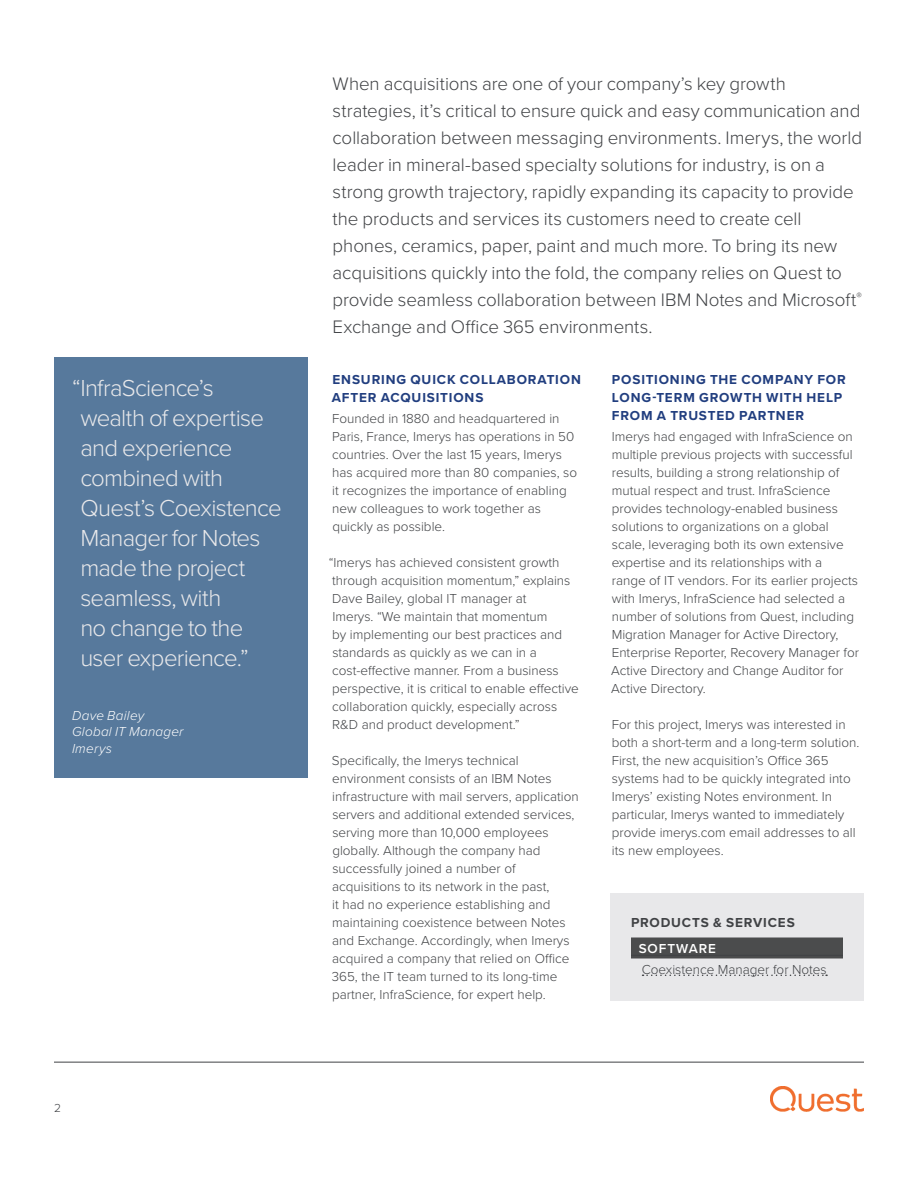
<style>
.page{position:relative;width:918px;height:1188px;background:#fff}
.page>*{position:absolute;margin:0;border:0;box-sizing:border-box;transform-origin:0 0}
.t1{font:300 24px/30px "Proxima Nova";letter-spacing:-.03em;color:#e8e8ea}
.t2{font:300 18.75px/27px "Proxima Nova";letter-spacing:-.005em;color:#404245}
.t3{font:300 13.5px/18px "Proxima Nova";color:#404245}
.t4{font:700 13.5px/18px "Proxima Nova";letter-spacing:.065em;color:#213e7f}
.t5{font:italic 300 13.5px/16.5px "Proxima Nova";letter-spacing:.02em;color:#fff}
.t6{font:700 13.5px "Proxima Nova";letter-spacing:.065em;color:#404245}
.t7{font:600 13.5px "Proxima Nova";letter-spacing:.065em;color:#fff}
.t8{font:300 12px "Proxima Nova";color:#404245}
</style>
<div class="page">
<hr style="left:54px;top:1062px;width:810px;height:1px;background:#404245">
<img style="left:771px;top:1086px;width:93px;height:26px">
<div style="left:54px;top:358px;width:254px;height:420px;background:#57799c"></div>
<div style="left:610px;top:894px;width:254px;height:107px;background:#e8e8ea"></div>
<div style="left:631px;top:938px;width:212px;height:20px;background:#4b4c4d"></div>
<hr style="left:631px;top:955px;width:212px;height:1px;background:#404245">
<svg style="left:643px;top:975px;width:184px;height:1px"></svg>
<h1 class="t1" style="left:80px;top:372px;width:203px;text-indent:-8px">“InfraScience’s wealth of expertise and experience combined with<br>Quest’s Coexistence<br>Manager for Notes made the project seamless, with<br>no change to the user experience.”</h1>
<p class="t5" style="left:72px;top:707px;width:113px">Dave Bailey<br>Global IT Manager<br>Imerys</p>
<p class="t8" style="left:54px;top:1099px;width:8px">2</p>
<p class="t2" style="left:333px;top:69px;width:531px">When acquisitions are one of your company’s key growth strategies, it’s critical to ensure quick and easy communication and collaboration between messaging environments. Imerys, the world leader in mineral-based specialty solutions for industry, is on a strong growth trajectory, rapidly expanding its capacity to provide the products and services its customers need to create cell phones, ceramics, paper, paint and much more. To bring its new acquisitions quickly into the fold, the company relies on Quest to provide seamless collaboration between IBM Notes and Microsoft<sup>® </sup>Exchange and Office 365 environments.</p>
<p class="t4" style="left:332px;top:370px;width:251px">ENSURING QUICK COLLABORATION<br>AFTER ACQUISITIONS</p>
<p class="t3" style="left:332px;top:409px;width:246px">Founded in 1880 and headquartered in Paris, France, Imerys has operations in 50 countries. Over the last 15 years, Imerys has acquired more than 80 companies, so it recognizes the importance of enabling new colleagues to work together as quickly as possible.</p>
<p class="t3" style="left:329px;top:553px;width:252px">“Imerys has achieved consistent growth through acquisition momentum,” explains Dave Bailey, global IT manager at<br>Imerys. “We maintain that momentum<br>by implementing our best practices and standards as quickly as we can in a cost-effective manner. From a business perspective, it is critical to enable effective collaboration quickly, especially across R&amp;D and product development.”</p>
<p class="t3" style="left:332px;top:751px;width:248px">Specifically, the Imerys technical environment consists of an IBM Notes infrastructure with mail servers, application servers and additional extended services, serving more than 10,000 employees globally. Although the company had successfully joined a number of acquisitions to its network in the past,<br>it had no experience establishing and maintaining coexistence between Notes and Exchange. Accordingly, when Imerys acquired a company that relied on Office 365, the IT team turned to its long-time partner, InfraScience, for expert help.</p>
<p class="t4" style="left:612px;top:370px;width:235px">POSITIONING THE COMPANY FOR<br>LONG-TERM GROWTH WITH HELP<br>FROM A TRUSTED PARTNER</p>
<p class="t3" style="left:611px;top:427px;width:250px">Imerys had engaged with InfraScience on multiple previous projects with successful results, building a strong relationship of mutual respect and trust. InfraScience provides technology-enabled business solutions to organizations on a global scale, leveraging both its own extensive expertise and its relationships with a<br>range of IT vendors. For its earlier projects with Imerys, InfraScience had selected a number of solutions from Quest, including Migration Manager for Active Directory, Enterprise Reporter, Recovery Manager for Active Directory and Change Auditor for Active Directory.</p>
<p class="t3" style="left:612px;top:715px;width:249px">For this project, Imerys was interested in both a short-term and a long-term solution.<br>First, the new acquisition’s Office 365 systems had to be quickly integrated into Imerys’ existing Notes environment. In particular, Imerys wanted to immediately provide imerys.com email addresses to all its new employees.</p>
<p class="t6" style="left:631px;top:912px;width:165px">PRODUCTS &amp; SERVICES</p>
<p class="t7" style="left:639px;top:938px;width:79px">SOFTWARE</p>
<p class="t3" style="left:642px;top:959px;width:187px">Coexistence Manager for Notes</p>
</div>
